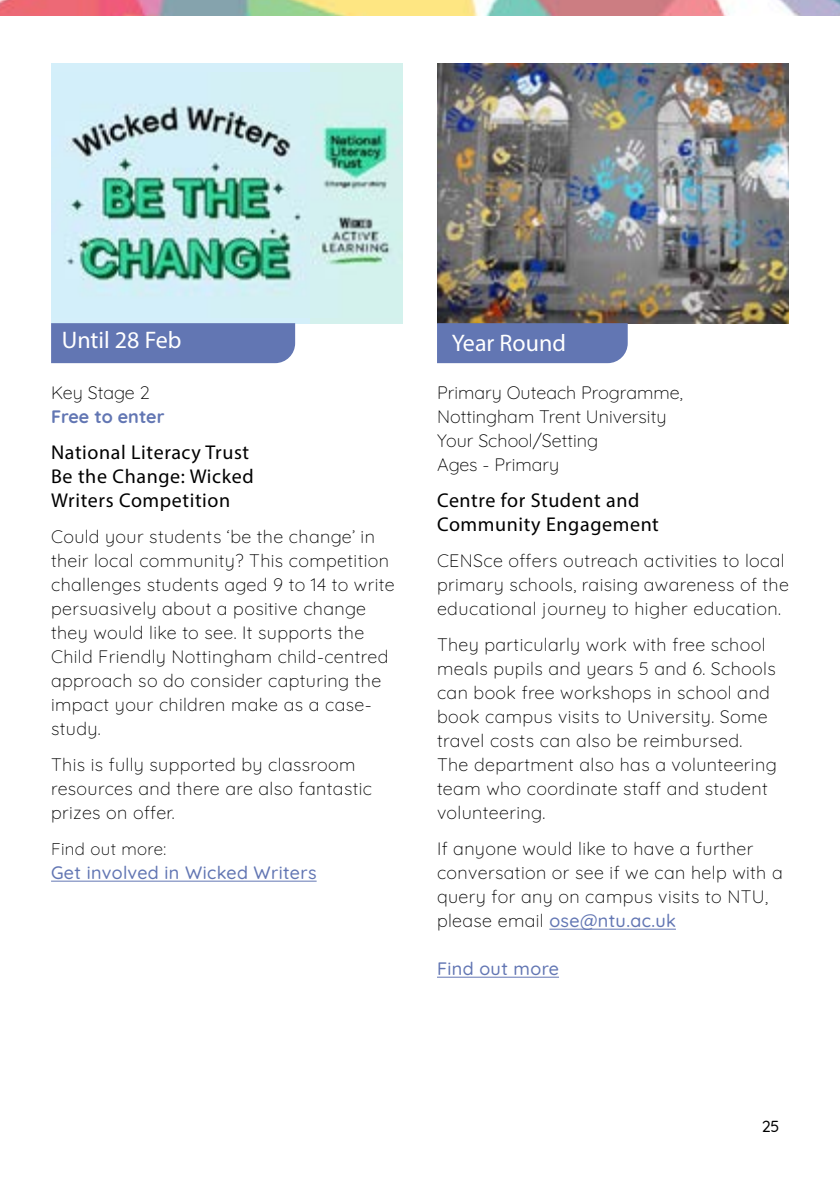
<style>
.page{position:relative;width:840px;height:1191px;background:#fff}
.page>*{position:absolute;margin:0;border:0;box-sizing:border-box;transform-origin:0 0}
.t1{font:24px "Myriad Pro";color:#fff}
.t2{font:20px/24px "Myriad Pro";letter-spacing:.03em;color:#000}
.t3{font:300 18px/24px "Quicksand";letter-spacing:.02em;color:#000}
.t4{font:300 18px/24px "Quicksand";color:#000}
.t5{font:500 18px "Quicksand";letter-spacing:.02em;color:#6276b3}
.t6{font:700 18px "Quicksand";color:#6276b3}
.t7{font:300 18px "Quicksand";letter-spacing:-.005em;color:#000}
.t8{font:300 17px "Quicksand";letter-spacing:.02em;color:#000}
.t9{font:500 16px "Quicksand";color:#000}
.s1{font-weight:500;color:#6276b3}
</style>
<div class="page">
<img style="left:0;top:0;width:839px;height:15px">
<div style="left:51px;top:63px;width:259px;height:260px;background:#d4effa"></div>
<img style="left:67px;top:104px;width:237px;height:192px">
<img style="left:437px;top:63px;width:351px;height:260px">
<svg style="left:310px;top:63px;width:93px;height:260px;background:#bde3dc"></svg>
<hr style="left:51px;top:880px;width:265px;height:1px;background:#6276b3">
<hr style="left:549px;top:928px;width:126px;height:1px;background:#6276b3">
<hr style="left:437px;top:976px;width:121px;height:1px;background:#6276b3">
<div style="left:51px;top:323px;width:244px;height:40px;background:#6276b3"></div>
<div style="left:437px;top:323px;width:190px;height:40px;background:#6276b3"></div>
<h1 class="t1" style="left:62px;top:325px;width:121px">Until 28 Feb</h1>
<h1 class="t1" style="left:451px;top:328px;width:115px">Year Round</h1>
<p class="t7" style="left:51px;top:379px;width:100px">Key Stage 2</p>
<p class="t6" style="left:51px;top:403px;width:115px">Free to enter</p>
<p class="t2" style="left:51px;top:440px;width:204px">National Literacy Trust<br>Be the Change: Wicked<br>Writers Competition</p>
<p class="t3" style="left:51px;top:523px;width:345px">Could your students ‘be the change’ in their local community? This competition challenges students aged 9 to 14 to write persuasively about a positive change they would like to see. It supports the Child Friendly Nottingham child-centred approach so do consider capturing the impact your children make as a case&shy;study.</p>
<p class="t3" style="left:51px;top:751px;width:322px">This is fully supported by classroom resources and there are also fantastic prizes on offer.</p>
<p class="t8" style="left:51px;top:836px;width:116px">Find out more:</p>
<p class="t5" style="left:51px;top:859px;width:267px">Get involved in Wicked Writers</p>
<p class="t4" style="left:437px;top:379px;width:247px">Primary Outeach Programme,<br>Nottingham Trent University<br>Your School/Setting<br>Ages - Primary</p>
<p class="t2" style="left:437px;top:488px;width:223px">Centre for Student and<br>Community Engagement</p>
<p class="t3" style="left:437px;top:547px;width:353px">CENSce offers outreach activities to local primary schools, raising awareness of the educational journey to higher education.</p>
<p class="t3" style="left:437px;top:631px;width:341px">They particularly work with free school meals pupils and years 5 and 6. Schools can book free workshops in school and book campus visits to University. Some travel costs can also be reimbursed.<br>The department also has a volunteering team who coordinate staff and student volunteering.</p>
<p class="t3" style="left:437px;top:835px;width:347px">If anyone would like to have a further conversation or see if we can help with a query for any on campus visits to NTU, please email <span class="s1">ose@ntu.ac.uk</span></p>
<p class="t5" style="left:437px;top:955px;width:123px">Find out more</p>
<p class="t9" style="left:761px;top:1114px;width:19px">25</p>
</div>
